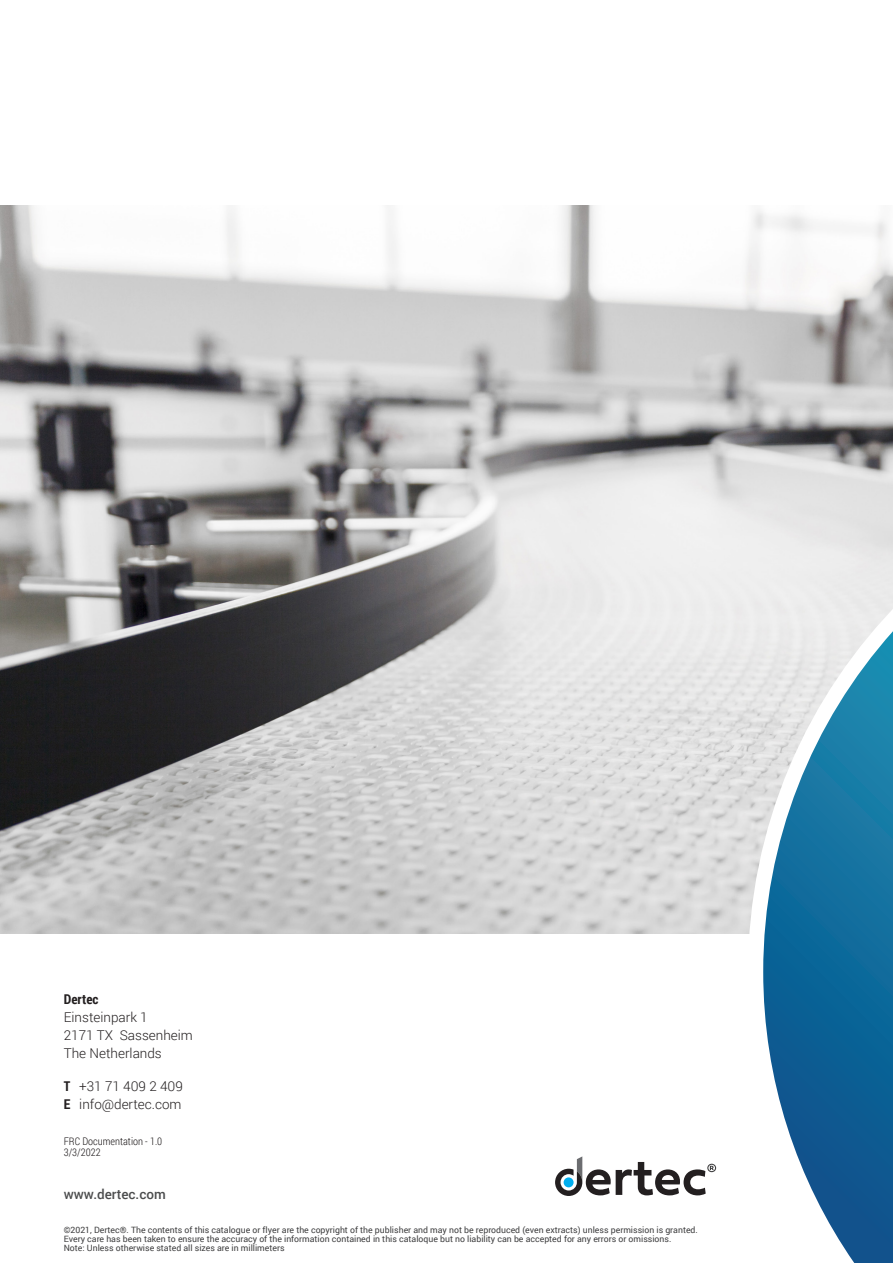
<style>
.page{position:relative;width:893px;height:1263px;background:#fff}
.page>*{position:absolute;margin:0;border:0;box-sizing:border-box;transform-origin:0 0}
.t1{font:300 13.5px "Roboto";color:#231f20}
.t2{font:500 13.5px "Roboto";color:#4b4c4d}
.t3{font:700 13.5px "Roboto Condensed";color:#231f20}
.Tabel_inhoud{font:300 10.5px "Roboto Condensed";color:#231f20}
.t4{font:8.7px "Roboto";color:#3e3e3f}
.s1{font-family:"Roboto Condensed";font-weight:700}
</style>
<div class="page">
<img style="left:0;top:206px;width:893px;height:727px">
<svg style="left:733px;top:430px;width:160px;height:504px;background:#d9d9d9"></svg>
<svg style="left:763px;top:631px;width:130px;height:632px"></svg>
<svg style="left:555px;top:1156px;width:161px;height:40px"></svg>
<p class="t3" style="left:64px;top:990px;width:36px">Dertec</p>
<p class="t1" style="left:64px;top:1008px;width:86px">Einsteinpark 1</p>
<p class="t1" style="left:64px;top:1026px;width:131px">2171 TX Sassenheim</p>
<p class="t1" style="left:64px;top:1044px;width:100px">The Netherlands</p>
<p class="t1" style="left:64px;top:1076px;width:121px"><span class="s1">T</span> +31 71 409 2 409</p>
<p class="t1" style="left:64px;top:1094px;width:119px"><span class="s1">E</span> info@dertec.com</p>
<p class="Tabel_inhoud" style="left:64px;top:1134px;width:100px">FRC Documentation - 1.0</p>
<p class="Tabel_inhoud" style="left:64px;top:1145px;width:38px">3/3/2022</p>
<p class="t2" style="left:64px;top:1185px;width:104px">www.dertec.com</p>
<p class="t4" style="left:64px;top:1224px;width:636px">©2021, Dertec®. The contents of this catalogue or flyer are the copyright of the publisher and may not be reproduced (even extracts) unless permission is granted.</p>
<p class="t4" style="left:64px;top:1233px;width:609px">Every care has been taken to ensure the accuracy of the information contained in this cataloque but no liability can be accepted for any errors or omissions.</p>
<p class="t4" style="left:64px;top:1242px;width:222px">Note: Unless otherwise stated all sizes are in millimeters</p>
</div>
